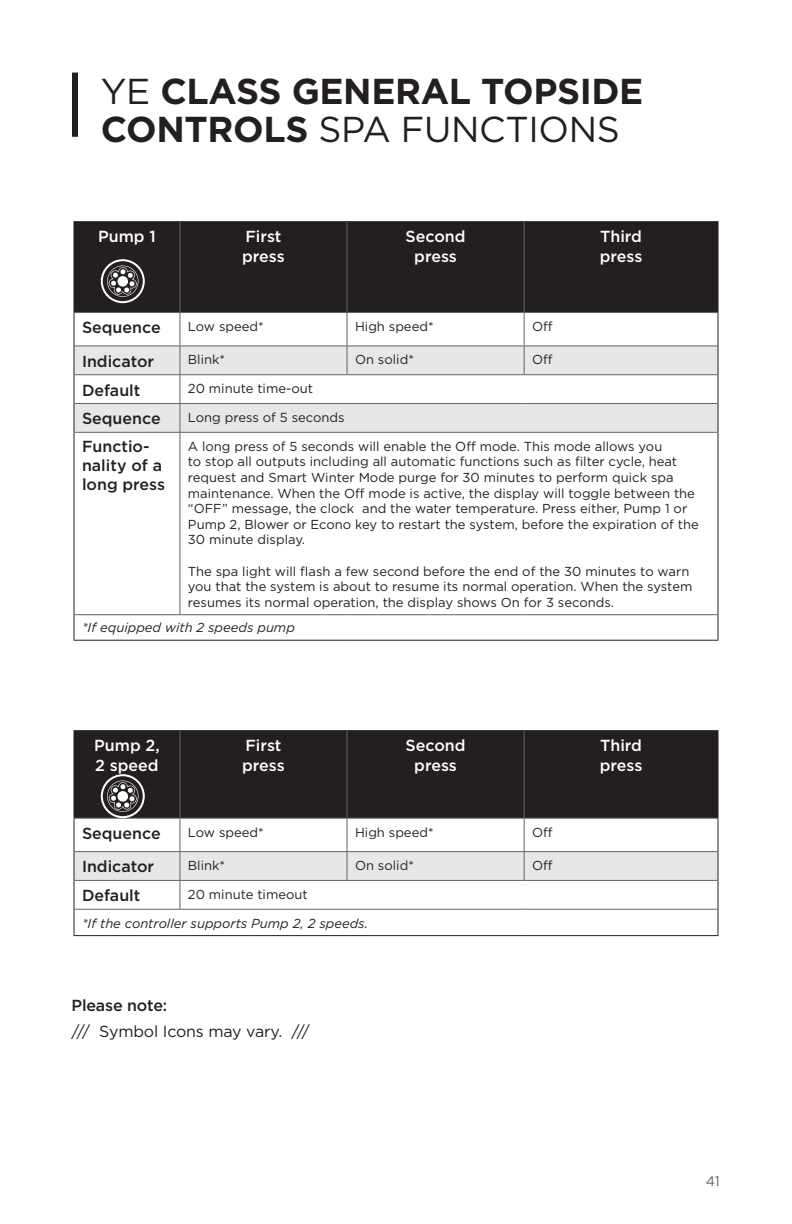
<style>
.page{position:relative;width:792px;height:1224px;background:#fff}
.page>*{position:absolute;margin:0;border:0;box-sizing:border-box;transform-origin:0 0}
.Grand_titre{font:700 36px/38px "Gotham";letter-spacing:-.01em;color:#231f20}
.Txte_courant___Bulle{font:500 16px/19.2px "Gotham";color:#231f20}
.t1{font:500 16px/19.2px "Gotham";color:#fff}
.Txte_courant___Bulle-2{font:16px "Gotham";letter-spacing:-.01em;color:#231f20}
.t2{font:14px "Gotham";color:#636366}
.t3{font:13px/15.6px "Gotham";color:#231f20}
.t4{font:italic 13px "Gotham";color:#231f20}
.s1{font-weight:400}
</style>
<div class="page">
<div style="left:72px;top:73px;width:6px;height:64px;background:#231f20"></div>
<div style="left:75px;top:222px;width:643px;height:90px;background:#231f20"></div>
<svg style="left:75px;top:346px;width:643px;height:86px;fill:#e6e7e9"></svg>
<hr style="left:74px;top:221px;width:106px;height:1px;background:#231f20">
<hr style="left:74px;top:222px;width:1px;height:90px;background:#231f20">
<hr style="left:180px;top:221px;width:167px;height:1px;background:#231f20">
<hr style="left:347px;top:221px;width:177px;height:1px;background:#231f20">
<hr style="left:524px;top:221px;width:194px;height:1px;background:#231f20">
<hr style="left:718px;top:222px;width:1px;height:90px;background:#231f20">
<hr style="left:74px;top:312px;width:1px;height:34px;background:#231f20">
<hr style="left:718px;top:312px;width:1px;height:34px;background:#231f20">
<svg style="left:74px;top:347px;width:1px;height:85px"></svg>
<svg style="left:718px;top:346px;width:1px;height:86px"></svg>
<hr style="left:74px;top:432px;width:1px;height:183px;background:#231f20">
<hr style="left:718px;top:432px;width:1px;height:183px;background:#231f20">
<svg style="left:74px;top:615px;width:1px;height:25px"></svg>
<svg style="left:718px;top:615px;width:1px;height:25px"></svg>
<hr style="left:74px;top:640px;width:106px;height:1px;background:#231f20">
<hr style="left:180px;top:640px;width:167px;height:1px;background:#231f20">
<hr style="left:347px;top:640px;width:177px;height:1px;background:#231f20">
<hr style="left:524px;top:640px;width:194px;height:1px;background:#231f20">
<hr style="left:180px;top:222px;width:1px;height:90px;background:#636366">
<hr style="left:347px;top:222px;width:1px;height:90px;background:#636366">
<hr style="left:524px;top:222px;width:1px;height:90px;background:#636366">
<hr style="left:74px;top:312px;width:106px;height:1px;background:#636366">
<hr style="left:180px;top:312px;width:167px;height:1px;background:#636366">
<hr style="left:180px;top:313px;width:1px;height:33px;background:#636366">
<hr style="left:347px;top:312px;width:177px;height:1px;background:#636366">
<hr style="left:347px;top:313px;width:1px;height:33px;background:#636366">
<hr style="left:524px;top:312px;width:193px;height:1px;background:#636366">
<hr style="left:524px;top:313px;width:1px;height:33px;background:#636366">
<hr style="left:74px;top:346px;width:106px;height:1px;background:#636366">
<hr style="left:180px;top:346px;width:167px;height:1px;background:#636366">
<hr style="left:347px;top:346px;width:177px;height:1px;background:#636366">
<svg style="left:347px;top:346px;width:1px;height:28px"></svg>
<hr style="left:524px;top:346px;width:193px;height:1px;background:#636366">
<svg style="left:524px;top:346px;width:1px;height:28px"></svg>
<hr style="left:74px;top:374px;width:106px;height:1px;background:#636366">
<hr style="left:180px;top:374px;width:167px;height:1px;background:#636366">
<hr style="left:347px;top:374px;width:177px;height:1px;background:#636366">
<hr style="left:524px;top:374px;width:193px;height:1px;background:#636366">
<hr style="left:74px;top:403px;width:106px;height:1px;background:#636366">
<hr style="left:180px;top:403px;width:167px;height:1px;background:#636366">
<svg style="left:180px;top:346px;width:1px;height:86px"></svg>
<hr style="left:347px;top:403px;width:177px;height:1px;background:#636366">
<hr style="left:524px;top:403px;width:193px;height:1px;background:#636366">
<hr style="left:74px;top:432px;width:106px;height:1px;background:#636366">
<hr style="left:180px;top:432px;width:167px;height:1px;background:#636366">
<hr style="left:180px;top:433px;width:1px;height:181px;background:#636366">
<hr style="left:347px;top:432px;width:177px;height:1px;background:#636366">
<hr style="left:524px;top:432px;width:193px;height:1px;background:#636366">
<hr style="left:74px;top:614px;width:106px;height:1px;background:#636366">
<hr style="left:180px;top:614px;width:167px;height:1px;background:#636366">
<hr style="left:347px;top:614px;width:177px;height:1px;background:#636366">
<hr style="left:524px;top:614px;width:193px;height:1px;background:#636366">
<div style="left:75px;top:731px;width:643px;height:87px;background:#231f20"></div>
<hr style="left:718px;top:818px;width:1px;height:34px;background:#231f20">
<hr style="left:180px;top:818px;width:167px;height:1px;background:#636366">
<hr style="left:180px;top:819px;width:1px;height:32px;background:#636366">
<hr style="left:347px;top:818px;width:177px;height:1px;background:#636366">
<hr style="left:347px;top:819px;width:1px;height:32px;background:#636366">
<hr style="left:524px;top:818px;width:193px;height:1px;background:#636366">
<hr style="left:524px;top:819px;width:1px;height:32px;background:#636366">
<hr style="left:180px;top:851px;width:167px;height:1px;background:#636366">
<hr style="left:347px;top:851px;width:177px;height:1px;background:#636366">
<hr style="left:524px;top:851px;width:193px;height:1px;background:#636366">
<hr style="left:74px;top:730px;width:106px;height:1px;background:#231f20">
<hr style="left:74px;top:731px;width:1px;height:87px;background:#231f20">
<hr style="left:180px;top:730px;width:167px;height:1px;background:#231f20">
<hr style="left:347px;top:730px;width:177px;height:1px;background:#231f20">
<hr style="left:524px;top:730px;width:194px;height:1px;background:#231f20">
<hr style="left:718px;top:731px;width:1px;height:87px;background:#231f20">
<hr style="left:74px;top:818px;width:1px;height:34px;background:#231f20">
<hr style="left:74px;top:935px;width:106px;height:1px;background:#231f20">
<hr style="left:180px;top:935px;width:167px;height:1px;background:#231f20">
<hr style="left:347px;top:935px;width:177px;height:1px;background:#231f20">
<hr style="left:524px;top:935px;width:194px;height:1px;background:#231f20">
<hr style="left:180px;top:731px;width:1px;height:87px;background:#636366">
<hr style="left:347px;top:731px;width:1px;height:87px;background:#636366">
<hr style="left:524px;top:731px;width:1px;height:87px;background:#636366">
<hr style="left:74px;top:818px;width:106px;height:1px;background:#636366">
<hr style="left:74px;top:851px;width:106px;height:1px;background:#636366">
<svg style="left:74px;top:852px;width:645px;height:83px"></svg>
<hr style="left:74px;top:909px;width:106px;height:1px;background:#636366">
<hr style="left:180px;top:909px;width:167px;height:1px;background:#636366">
<hr style="left:347px;top:909px;width:177px;height:1px;background:#636366">
<hr style="left:524px;top:909px;width:193px;height:1px;background:#636366">
<svg style="left:101px;top:259px;width:44px;height:44px"></svg>
<svg style="left:101px;top:774px;width:44px;height:44px"></svg>
<p class="Grand_titre" style="left:101px;top:71px;width:544px"><span class="s1">YE</span> CLASS GENERAL TOPSIDE<br>CONTROLS <span class="s1">SPA FUNCTIONS</span></p>
<p class="t1" style="left:98px;top:227px;width:59px">Pump 1</p>
<p class="t1" style="left:242px;top:227px;width:44px">First press</p>
<p class="t1" style="left:406px;top:227px;width:61px;text-align:center">Second press</p>
<p class="t1" style="left:600px;top:227px;width:44px">Third press</p>
<p class="Txte_courant___Bulle" style="left:82px;top:318px;width:80px">Sequence</p>
<p class="t3" style="left:188px;top:318px;width:77px">Low speed*</p>
<p class="t3" style="left:355px;top:318px;width:80px">High speed*</p>
<p class="t3" style="left:532px;top:318px;width:22px">Off</p>
<p class="Txte_courant___Bulle" style="left:82px;top:351px;width:74px">Indicator</p>
<p class="t3" style="left:188px;top:352px;width:39px">Blink*</p>
<p class="t3" style="left:355px;top:352px;width:60px">On solid*</p>
<p class="t3" style="left:532px;top:352px;width:22px">Off</p>
<p class="Txte_courant___Bulle" style="left:82px;top:380px;width:60px">Default</p>
<p class="t3" style="left:188px;top:381px;width:127px">20 minute time-out</p>
<p class="Txte_courant___Bulle" style="left:82px;top:409px;width:80px">Sequence</p>
<p class="t3" style="left:188px;top:409px;width:158px">Long press of 5 seconds</p>
<p class="Txte_courant___Bulle" style="left:82px;top:436px;width:69px">Functio-</p>
<p class="Txte_courant___Bulle" style="left:82px;top:456px;width:85px">nality of a long press</p>
<p class="t3" style="left:188px;top:438px;width:512px">A long press of 5 seconds will enable the Off mode. This mode allows you<br>to stop all outputs including all automatic functions such as filter cycle, heat request and Smart Winter Mode purge for 30 minutes to perform quick spa maintenance. When the Off mode is active, the display will toggle between the “OFF” message, the clock and the water temperature. Press either, Pump 1 or Pump 2, Blower or Econo key to restart the system, before the expiration of the 30 minute display.</p>
<p class="t3" style="left:188px;top:563px;width:506px">The spa light will flash a few second before the end of the 30 minutes to warn you that the system is about to resume its normal operation. When the system resumes its normal operation, the display shows On for 3 seconds.</p>
<p class="t4" style="left:82px;top:620px;width:214px">*If equipped with 2 speeds pump</p>
<p class="t1" style="left:94px;top:736px;width:67px">Pump 2,</p>
<p class="t1" style="left:95px;top:755px;width:65px">2 speed</p>
<p class="t1" style="left:242px;top:736px;width:44px">First press</p>
<p class="t1" style="left:406px;top:736px;width:61px;text-align:center">Second press</p>
<p class="t1" style="left:600px;top:736px;width:44px">Third press</p>
<p class="Txte_courant___Bulle" style="left:82px;top:823px;width:80px">Sequence</p>
<p class="t3" style="left:188px;top:824px;width:77px">Low speed*</p>
<p class="t3" style="left:355px;top:824px;width:80px">High speed*</p>
<p class="t3" style="left:532px;top:824px;width:22px">Off</p>
<p class="Txte_courant___Bulle" style="left:82px;top:857px;width:74px">Indicator</p>
<p class="t3" style="left:188px;top:858px;width:39px">Blink*</p>
<p class="t3" style="left:355px;top:858px;width:60px">On solid*</p>
<p class="t3" style="left:532px;top:858px;width:22px">Off</p>
<p class="Txte_courant___Bulle" style="left:82px;top:886px;width:60px">Default</p>
<p class="t3" style="left:188px;top:886px;width:121px">20 minute timeout</p>
<p class="t4" style="left:82px;top:916px;width:288px">*If the controller supports Pump 2, 2 speeds.</p>
<p class="Txte_courant___Bulle" style="left:72px;top:995px;width:97px">Please note:</p>
<p class="Txte_courant___Bulle-2" style="left:72px;top:1021px;width:240px">/// Symbol Icons may vary. ///</p>
<p class="t2" style="left:706px;top:1172px;width:16px">41</p>
</div>
